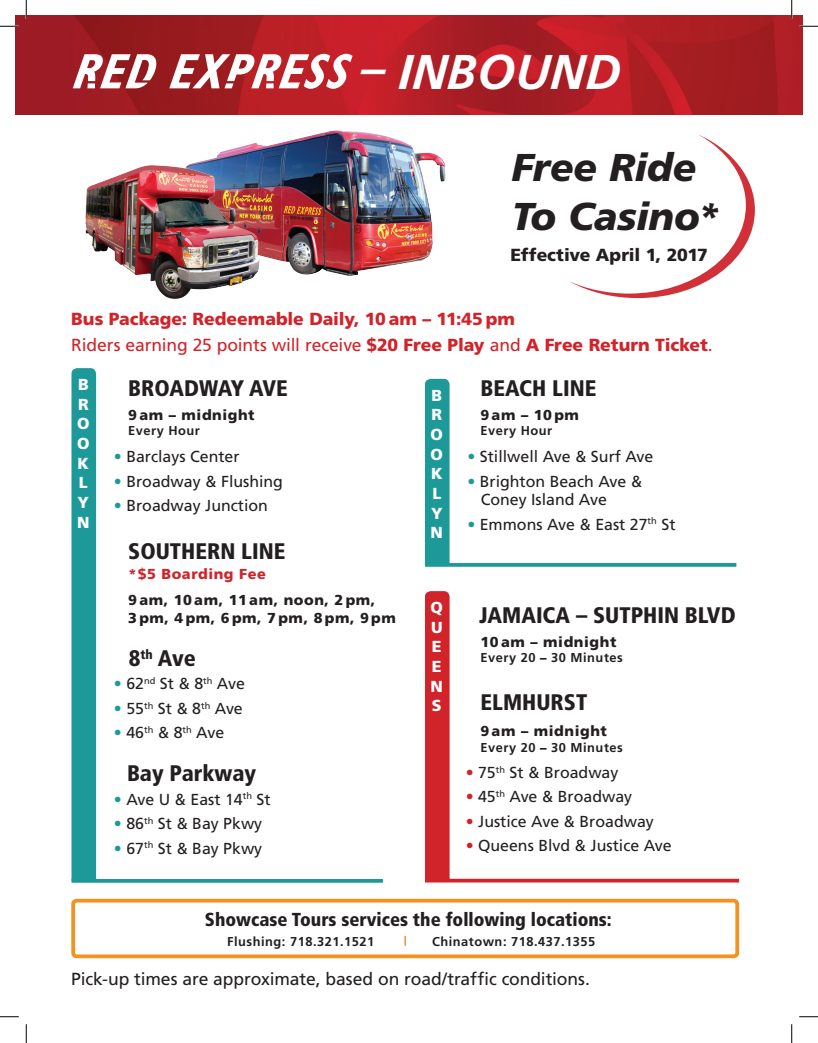
<style>
.page{position:relative;width:818px;height:1043px;background:#fff}
.page>*{position:absolute;margin:0;border:0;box-sizing:border-box;transform-origin:0 0}
.t1{font:italic 700 48.75px "Frutiger";color:#fff}
.t2{font:italic 900 38.75px/48.6px "Frutiger";letter-spacing:-.01em;color:#231f20}
.t3{font:900 condensed 22.5px "Frutiger";color:#231f20}
.t4{font:900 condensed 18.75px "Frutiger";color:#231f20}
.t5{font:17.5px "Frutiger";letter-spacing:-.01em;color:#d1232a}
.t6{font:17.5px "Frutiger";letter-spacing:-.005em;color:#231f20}
.t7{font:900 17.5px "Frutiger";letter-spacing:-.005em;color:#d1232a}
.t8{font:900 17.5px "Frutiger";letter-spacing:-.01em;color:#231f20}
.t9{font:900 16px/19.6px "Frutiger";color:#fff;text-align:justify}
.t10{font:15.88px/18.4px "Frutiger";color:#231f20}
.t11{font:900 14.5px/17.4px "Frutiger";letter-spacing:.04em;color:#231f20}
.t12{font:900 14.5px "Frutiger";letter-spacing:.04em;color:#d1232a}
.t13{font:700 12.88px "Frutiger";letter-spacing:.04em;color:#231f20}
.s1{font-weight:900}
.s2{color:#1e9999}
.s3{font-family:"Gill Sans"}
.s4{color:#d1232a}
</style>
<div class="page">
<img style="left:15px;top:15px;width:787px;height:99px">
<svg style="left:73px;top:54px;width:85px;height:34px"></svg>
<svg style="left:169px;top:54px;width:183px;height:35px"></svg>
<img style="left:188px;top:130px;width:258px;height:146px">
<img style="left:85px;top:165px;width:186px;height:134px">
<div style="left:425px;top:591px;width:24px;height:287px;background:#d1232a"></div>
<svg style="left:425px;top:878px;width:314px;height:4px"></svg>
<div style="left:71px;top:368px;width:25px;height:511px;background:#1e9999"></div>
<hr style="left:71px;top:879px;width:312px;height:3px;background:#1e9999">
<div style="left:425px;top:379px;width:24px;height:184px;background:#1e9999"></div>
<svg style="left:425px;top:563px;width:311px;height:4px"></svg>
<svg style="left:569px;top:134px;width:185px;height:164px"></svg>
<div style="left:71px;top:898px;width:668px;height:60px;border:4px solid #f4921e;border-radius:4px"></div>
<svg style="left:404px;top:935px;width:2px;height:10px"></svg>
<svg style="left:0;top:25px;width:19px;height:2px"></svg>
<svg style="left:799px;top:25px;width:19px;height:2px"></svg>
<svg style="left:0;top:1016px;width:19px;height:1px"></svg>
<svg style="left:799px;top:1016px;width:19px;height:1px"></svg>
<svg style="left:25px;top:0;width:2px;height:19px"></svg>
<svg style="left:25px;top:1024px;width:2px;height:18px"></svg>
<svg style="left:790px;top:0;width:2px;height:19px"></svg>
<svg style="left:791px;top:1024px;width:1px;height:18px"></svg>
<h1 class="t1" style="left:360px;top:44px;width:264px">– INBOUND</h1>
<h2 class="t2" style="left:511px;top:143px;width:210px">Free Ride<br>To Casino*</h2>
<p class="t8" style="left:510px;top:244px;width:199px">Effective April 1, 2017</p>
<p class="t7" style="left:71px;top:309px;width:445px">Bus Package: Redeemable Daily, 10 am – 11:45 pm</p>
<p class="t5" style="left:71px;top:335px;width:643px">Riders earning 25 points will receive <span class="s1">$20 Free Play</span> and <span class="s1">A Free Return Ticket</span>.</p>
<p class="t9" style="left:77px;top:374px;width:14px">B R O O K L Y N</p>
<h3 class="t3" style="left:128px;top:374px;width:161px">BROADWAY AVE</h3>
<p class="t11" style="left:128px;top:406px;width:128px">9 am – midnight</p>
<p class="t13" style="left:128px;top:423px;width:73px">Every Hour</p>
<p class="t10" style="left:114px;top:447px;width:127px"><span class="s2">•</span> Barclays Center</p>
<p class="t10" style="left:114px;top:472px;width:171px"><span class="s2">•</span> Broadway &amp; Flushing</p>
<p class="t10" style="left:114px;top:496px;width:155px"><span class="s2">•</span> Broadway Junction</p>
<h3 class="t3" style="left:128px;top:538px;width:159px">SOUTHERN LINE</h3>
<p class="t12" style="left:128px;top:565px;width:139px">*$5 Boarding Fee</p>
<p class="t11" style="left:128px;top:591px;width:269px">9 am, 10 am, 11 am, noon, 2 pm,<br>3 pm, 4 pm, 6 pm, 7 pm, 8 pm, 9 pm</p>
<h3 class="t3" style="left:129px;top:644px;width:69px">8<sup>th</sup> Ave</h3>
<p class="t10" style="left:114px;top:674px;width:132px"><span class="s2">•</span> 62<sup>nd</sup> St &amp; 8<sup>th</sup> Ave</p>
<p class="t10" style="left:114px;top:699px;width:130px"><span class="s2">•</span> 55<sup>th</sup> St &amp; 8<sup>th</sup> Ave</p>
<p class="t10" style="left:114px;top:723px;width:112px"><span class="s2">•</span> 46<sup>th</sup> &amp; 8<sup>th</sup> Ave</p>
<h3 class="t3" style="left:127px;top:759px;width:131px">Bay Parkway</h3>
<p class="t10" style="left:114px;top:789px;width:158px"><span class="s2">•</span> Ave U &amp; East 14<sup>th</sup> St</p>
<p class="t10" style="left:114px;top:814px;width:150px"><span class="s2">•</span> 86<sup>th</sup> St &amp; Bay Pkwy</p>
<p class="t10" style="left:114px;top:838px;width:150px"><span class="s2">•</span> 67<sup>th</sup> St &amp; Bay Pkwy</p>
<p class="t9" style="left:430px;top:385px;width:14px">B R O O K L Y N</p>
<h3 class="t3" style="left:480px;top:374px;width:117px">BEACH LINE</h3>
<p class="t11" style="left:480px;top:406px;width:100px">9 am – 10 pm</p>
<p class="t13" style="left:480px;top:423px;width:73px">Every Hour</p>
<p class="t10" style="left:467px;top:447px;width:187px"><span class="s2">•</span> Stillwell Ave &amp; Surf Ave</p>
<p class="t10" style="left:480px;top:472px;width:163px;text-indent:-13px"><span class="s2">•</span> Brighton Beach Ave &amp;<br>Coney Island Ave</p>
<p class="t10" style="left:467px;top:515px;width:210px"><span class="s2">•</span> Emmons Ave &amp; East 27<sup>th</sup> St</p>
<p class="t9" style="left:430px;top:597px;width:14px">Q U E E N S</p>
<h3 class="t3" style="left:479px;top:601px;width:258px">JAMAICA – SUTPHIN BLVD</h3>
<p class="t11" style="left:480px;top:633px;width:137px">10 am – midnight</p>
<p class="t13" style="left:480px;top:650px;width:144px">Every 20 <span class="s3">–</span> 30 Minutes</p>
<h3 class="t3" style="left:480px;top:688px;width:108px">ELMHURST</h3>
<p class="t11" style="left:480px;top:722px;width:128px">9 am – midnight</p>
<p class="t13" style="left:480px;top:739px;width:144px">Every 20 <span class="s3">–</span> 30 Minutes</p>
<p class="t10" style="left:465px;top:763px;width:154px"><span class="s4">•</span> 75<sup>th</sup> St &amp; Broadway</p>
<p class="t10" style="left:465px;top:787px;width:168px"><span class="s4">•</span> 45<sup>th</sup> Ave &amp; Broadway</p>
<p class="t10" style="left:465px;top:812px;width:190px"><span class="s4">•</span> Justice Ave &amp; Broadway</p>
<p class="t10" style="left:465px;top:836px;width:207px"><span class="s4">•</span> Queens Blvd &amp; Justice Ave</p>
<p class="t4" style="left:205px;top:908px;width:408px">Showcase Tours services the following locations:</p>
<p class="t13" style="left:227px;top:933px;width:149px">Flushing: 718.321.1521</p>
<p class="t13" style="left:432px;top:933px;width:165px">Chinatown: 718.437.1355</p>
<p class="t6" style="left:71px;top:968px;width:520px">Pick-up times are approximate, based on road/traffic conditions.</p>
</div>
